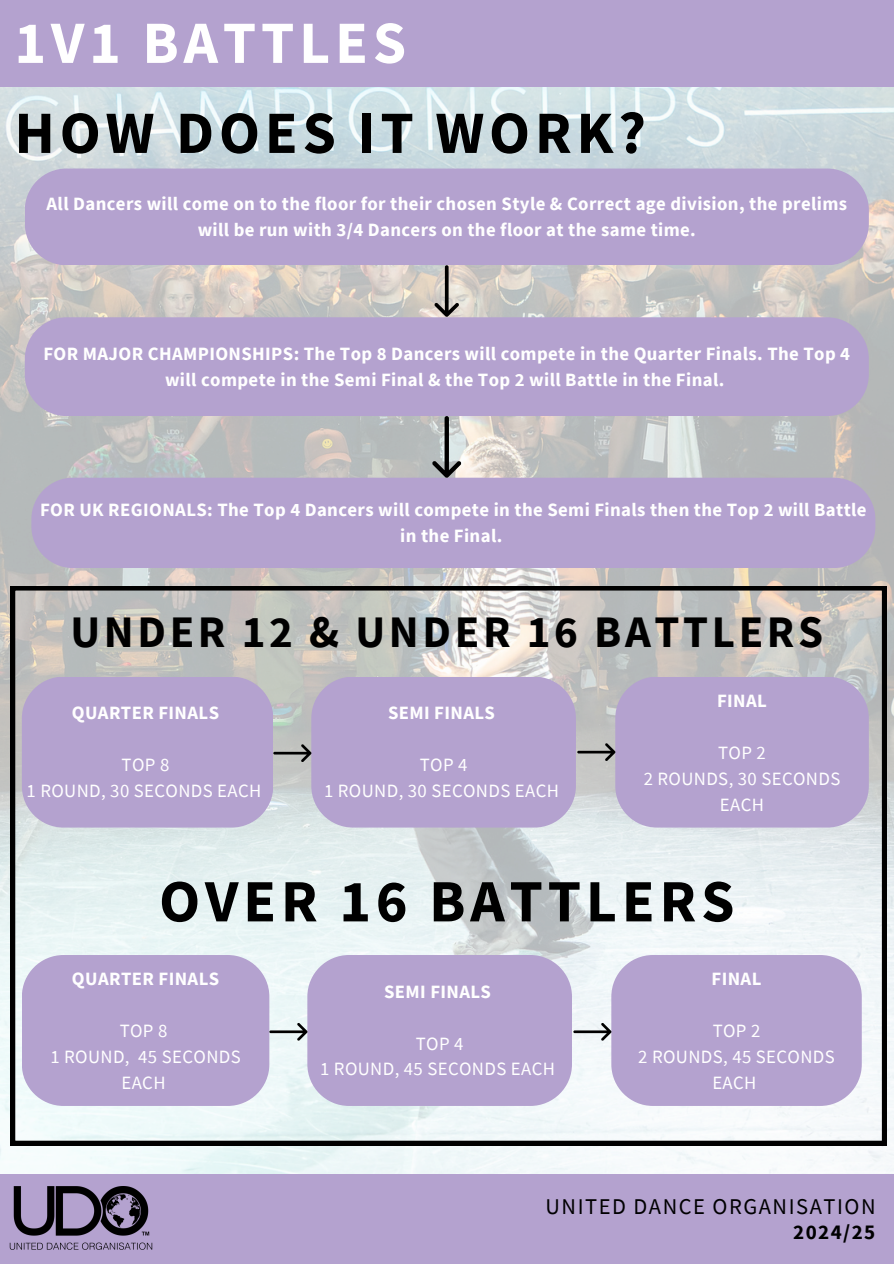
<style>
.page{position:relative;width:894px;height:1264px;background:#fff}
.page>*{position:absolute;margin:0;border:0;box-sizing:border-box;transform-origin:0 0}
.t1{font:700 60px "Source Sans Pro";letter-spacing:.08em;color:#000}
.t2{font:700 60px "Source Sans Pro";letter-spacing:.08em;color:#fff}
.t3{font:700 45px "Source Sans Pro";letter-spacing:.08em;color:#000}
.t4{font:22.5px "Source Sans Pro";letter-spacing:.07em;color:#000001}
.t5{font:700 21px "Source Sans Pro";letter-spacing:.07em;color:#000001}
.t6{font:700 18.75px/25.8px "Source Sans Pro";letter-spacing:.02em;color:#fff;text-align:center}
.t7{font:18.75px/25.8px "Source Sans Pro";letter-spacing:.02em;color:#fff;text-align:center}
</style>
<div class="page">
<img style="left:0;top:86px;width:893px;height:1088px">
<div style="left:0;top:0;width:893px;height:86px;background:#b4a2cf"></div>
<div style="left:0;top:1174px;width:893px;height:89px;background:#b4a2cf"></div>
<img style="left:9px;top:1186px;width:143px;height:64px">
<div style="left:25px;top:168px;width:843px;height:97px;background:#b4a2cf"></div>
<div style="left:25px;top:317px;width:843px;height:99px;background:#b4a2cf"></div>
<svg style="left:434px;top:265px;width:25px;height:52px"></svg>
<svg style="left:11px;top:586px;width:875px;height:559px"></svg>
<div style="left:22px;top:676px;width:251px;height:151px;background:#b4a2cf;border-radius:42px"></div>
<div style="left:311px;top:676px;width:264px;height:151px;background:#b4a2cf;border-radius:42px"></div>
<div style="left:615px;top:676px;width:253px;height:151px;background:#b4a2cf;border-radius:42px"></div>
<svg style="left:273px;top:744px;width:38px;height:18px"></svg>
<svg style="left:577px;top:743px;width:38px;height:18px"></svg>
<div style="left:22px;top:955px;width:247px;height:150px;background:#b4a2cf;border-radius:42px"></div>
<div style="left:307px;top:955px;width:265px;height:150px;background:#b4a2cf;border-radius:42px"></div>
<div style="left:611px;top:955px;width:250px;height:150px;background:#b4a2cf;border-radius:42px"></div>
<svg style="left:269px;top:1022px;width:38px;height:18px"></svg>
<svg style="left:573px;top:1022px;width:38px;height:18px"></svg>
<div style="left:31px;top:477px;width:844px;height:91px;background:#b4a2cf"></div>
<svg style="left:432px;top:416px;width:29px;height:62px;background:#9ca1a0"></svg>
<h1 class="t2" style="left:14px;top:4px;width:393px">1V1 BATTLES</h1>
<p class="t1" style="left:14px;top:94px;width:633px">HOW DOES IT WORK?</p>
<p class="t6" style="left:46px;top:191px;width:801px">All Dancers will come on to the floor for their chosen Style &amp; Correct age division, the prelims will be run with 3/4 Dancers on the floor at the same time.</p>
<h1 class="t6" style="left:43px;top:340px;width:808px">FOR MAJOR CHAMPIONSHIPS: The Top 8 Dancers will compete in the Quarter Finals. The Top 4 will compete in the Semi Final &amp; the Top 2 will Battle in the Final.</h1>
<p class="t6" style="left:40px;top:496px;width:827px">FOR UK REGIONALS: The Top 4 Dancers will compete in the Semi Finals then the Top 2 will Battle in the Final.</p>
<h5 class="t3" style="left:70px;top:602px;width:754px">UNDER 12 &amp; UNDER 16 BATTLERS</h5>
<p class="t6" style="left:72px;top:699px;width:149px">QUARTER FINALS</p>
<p class="t7" style="left:27px;top:751px;width:236px">TOP 8<br>1 ROUND, 30 SECONDS EACH</p>
<h2 class="t6" style="left:388px;top:699px;width:108px">SEMI FINALS</h2>
<h5 class="t7" style="left:324px;top:751px;width:236px">TOP 4<br>1 ROUND, 30 SECONDS EACH</h5>
<h6 class="t6" style="left:717px;top:687px;width:51px">FINAL</h6>
<p class="t7" style="left:643px;top:739px;width:198px">TOP 2<br>2 ROUNDS, 30 SECONDS<br>EACH</p>
<h6 class="t1" style="left:159px;top:862px;width:576px">OVER 16 BATTLERS</h6>
<h5 class="t6" style="left:72px;top:965px;width:149px">QUARTER FINALS</h5>
<h6 class="t7" style="left:50px;top:1017px;width:192px">TOP 8<br>1 ROUND, 45 SECONDS<br>EACH</h6>
<p class="t6" style="left:384px;top:978px;width:108px">SEMI FINALS</p>
<h5 class="t7" style="left:320px;top:1029px;width:236px">TOP 4<br>1 ROUND, 45 SECONDS EACH</h5>
<h6 class="t6" style="left:711px;top:965px;width:51px">FINAL</h6>
<h1 class="t7" style="left:638px;top:1017px;width:198px">TOP 2<br>2 ROUNDS, 45 SECONDS<br>EACH</h1>
<p class="t4" style="left:545px;top:1191px;width:331px">UNITED DANCE ORGANISATION</p>
<h5 class="t5" style="left:792px;top:1217px;width:84px">2024/25</h5>
</div>
